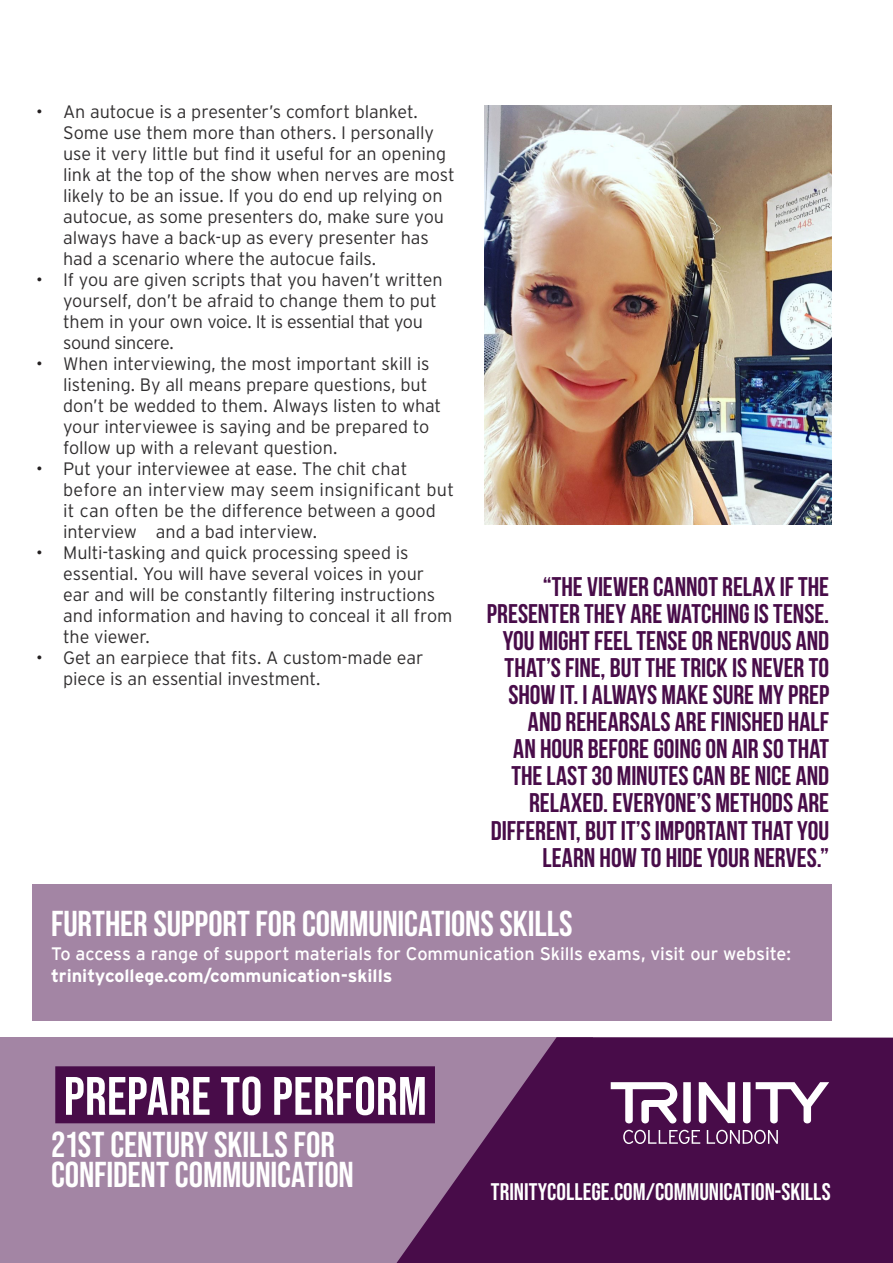
<style>
.page{position:relative;width:893px;height:1263px;background:#fff}
.page>*{position:absolute;margin:0;border:0;box-sizing:border-box;transform-origin:0 0}
.t1{font:54px "Bebas Neue";letter-spacing:.005em;color:#fff}
.t2{font:36px "Bebas Neue";letter-spacing:-.005em;color:#fff}
.t3{font:700 36px "Bebas Neue";letter-spacing:-.005em;color:#fff}
.t4{font:700 27px/27px "Bebas Neue";color:#480c49;text-align:right}
.t5{font:24px "Bebas Neue";color:#fff}
.t6{font:300 18px/21px "Interstate";letter-spacing:-.005em;color:#312f30}
.t7{font:18px/21.6px "Interstate";letter-spacing:-.005em;color:#fff}
.s1{color:#231f20}
.s2{font-weight:700}
</style>
<div class="page">
<div style="left:0;top:1037px;width:593px;height:226px;background:#a385a4"></div>
<svg style="left:396px;top:1037px;width:497px;height:226px;fill:#480c49"></svg>
<svg style="left:623px;top:1130px;width:77px;height:14px"></svg>
<svg style="left:707px;top:1130px;width:71px;height:14px"></svg>
<svg style="left:683px;top:1082px;width:8px;height:41px"></svg>
<svg style="left:699px;top:1082px;width:36px;height:41px"></svg>
<svg style="left:743px;top:1082px;width:7px;height:41px"></svg>
<svg style="left:756px;top:1082px;width:73px;height:41px"></svg>
<svg style="left:611px;top:1082px;width:66px;height:42px"></svg>
<div style="left:55px;top:1066px;width:380px;height:57px;background:#480c49"></div>
<img style="left:485px;top:106px;width:346px;height:418px">
<div style="left:32px;top:884px;width:799px;height:136px;background:#a385a4"></div>
<p class="t6" style="left:63px;top:101px;width:393px;text-indent:-27px"><span class="s1">•</span> An autocue is a presenter’s comfort blanket.<br>Some use them more than others. I personally use it very little but find it useful for an opening link at the top of the show when nerves are most likely to be an issue. If you do end up relying on autocue, as some presenters do, make sure you always have a back-up as every presenter has had a scenario where the autocue fails.</p>
<p class="t6" style="left:63px;top:269px;width:381px;text-indent:-27px"><span class="s1">•</span> If you are given scripts that you haven’t written yourself, don’t be afraid to change them to put them in your own voice. It is essential that you sound sincere.</p>
<p class="t6" style="left:63px;top:353px;width:380px;text-indent:-27px"><span class="s1">•</span> When interviewing, the most important skill is listening. By all means prepare questions, but don’t be wedded to them. Always listen to what your interviewee is saying and be prepared to follow up with a relevant question.</p>
<p class="t6" style="left:63px;top:458px;width:392px;text-indent:-27px"><span class="s1">•</span> Put your interviewee at ease. The chit chat before an interview may seem insignificant but it can often be the difference between a good interview and a bad interview.</p>
<p class="t6" style="left:63px;top:542px;width:391px;text-indent:-27px"><span class="s1">•</span> Multi-tasking and quick processing speed is essential. You will have several voices in your ear and will be constantly filtering instructions and information and having to conceal it all from the viewer.</p>
<p class="t6" style="left:63px;top:647px;width:362px;text-indent:-27px"><span class="s1">•</span> Get an earpiece that fits. A custom-made ear piece is an essential investment.</p>
<p class="t4" style="left:487px;top:573px;width:344px">“THE VIEWER CANNOT RELAX IF THE PRESENTER THEY ARE WATCHING IS TENSE.<br>YOU MIGHT FEEL TENSE OR NERVOUS AND THAT’S FINE, BUT THE TRICK IS NEVER TO SHOW IT. I ALWAYS MAKE SURE MY PREP AND REHEARSALS ARE FINISHED HALF<br>AN HOUR BEFORE GOING ON AIR SO THAT THE LAST 30 MINUTES CAN BE NICE AND RELAXED. EVERYONE’S METHODS ARE DIFFERENT, BUT IT’S IMPORTANT THAT YOU LEARN HOW TO HIDE YOUR NERVES.”</p>
<p class="t3" style="left:51px;top:904px;width:523px">FURTHER SUPPORT FOR COMMUNICATIONS SKILLS</p>
<p class="t7" style="left:51px;top:943px;width:741px">To access a range of support materials for Communication Skills exams, visit our website: <span class="s2">trinitycollege.com/communication-skills</span></p>
<p class="t1" style="left:64px;top:1065px;width:365px">PREPARE TO PERFORM</p>
<p class="t2" style="left:51px;top:1124px;width:285px">21ST CENTURY SKILLS FOR</p>
<p class="t2" style="left:51px;top:1154px;width:304px">CONFIDENT COMMUNICATION</p>
<p class="t5" style="left:491px;top:1178px;width:341px">TRINITYCOLLEGE.COM/COMMUNICATION-SKILLS</p>
</div>
